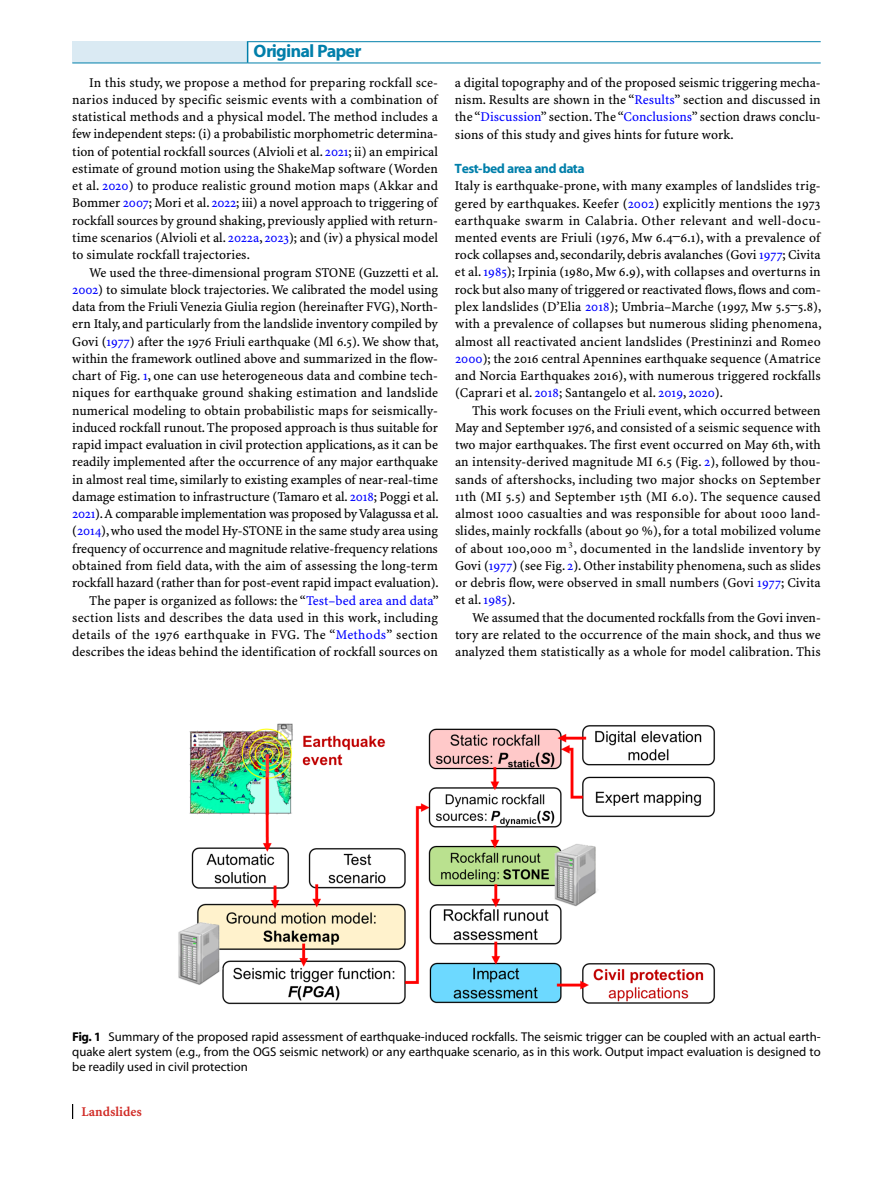
<style>
.page{position:relative;width:893px;height:1187px;background:#fff}
.page>*{position:absolute;margin:0;border:0;box-sizing:border-box;transform-origin:0 0}
.t1{font:700 18px "S Myriad";color:#007faa}
.t2{font:13.5px/17.2px "S Minion Plus";letter-spacing:-.005em;color:#000;text-align:justify}
.t3{font:700 13.5px "S Myriad";color:#007faa}
.t4{font:13.5px "S Minion Plus Bold 3";color:#d12d28}
.t5{font:12.75px/15px "S Myriad";color:#000;text-align:justify}
.s1{color:#00f}
.s2{font-family:"STIX Math Regular 2"}
.s3{font-weight:700}
</style>
<div class="page">
<div style="left:72px;top:42px;width:176px;height:21px;background:#daeaf3"></div>
<svg style="left:247px;top:42px;width:1px;height:21px"></svg>
<hr style="left:72px;top:63px;width:176px;height:1px;background:#007faa">
<hr style="left:247px;top:41px;width:574px;height:1px;background:#007faa">
<hr style="left:248px;top:63px;width:573px;height:1px;background:#007faa">
<svg style="left:72px;top:1104px;width:1px;height:14px"></svg>
<img style="left:178px;top:723px;width:537px;height:282px">
<h1 class="t1" style="left:254px;top:42px;width:108px">Original Paper</h1>
<p class="t2" style="left:72px;top:74px;width:367px;text-indent:17px">In this study, we propose a method for preparing rockfall sce&shy;narios induced by specific seismic events with a combination of statistical methods and a physical model. The method includes a few independent steps: (i) a probabilistic morphometric determina&shy;tion of potential rockfall sources (Alvioli et al. <span class="s1">2021</span>; ii) an empirical estimate of ground motion using the ShakeMap software (Worden et al. <span class="s1">2020</span>) to produce realistic ground motion maps (Akkar and Bommer <span class="s1">2007</span>; Mori et al. <span class="s1">2022</span>; iii) a novel approach to triggering of rockfall sources by ground shaking, previously applied with return&shy;time scenarios (Alvioli et al. <span class="s1">2022a</span>, <span class="s1">2023</span>); and (iv) a physical model to simulate rockfall trajectories.</p>
<p class="t2" style="left:72px;top:264px;width:368px;text-align:right">We used the three-dimensional program STONE (Guzzetti et al.<br><span class="s1">2002</span>) to simulate block trajectories. We calibrated the model using data from the Friuli Venezia Giulia region (hereinafter FVG), North&shy;ern Italy, and particularly from the landslide inventory compiled by Govi (<span class="s1">1977</span>) after the 1976 Friuli earthquake (Ml 6.5). We show that, within the framework outlined above and summarized in the flow&shy;chart of Fig. <span class="s1">1</span>, one can use heterogeneous data and combine tech&shy;niques for earthquake ground shaking estimation and landslide numerical modeling to obtain probabilistic maps for seismically&shy;induced rockfall runout. The proposed approach is thus suitable for rapid impact evaluation in civil protection applications, as it can be readily implemented after the occurrence of any major earthquake in almost real time, similarly to existing examples of near-real-time damage estimation to infrastructure (Tamaro et al. <span class="s1">2018</span>; Poggi et al.<br><span class="s1">2021</span>). A comparable implementation was proposed by Valagussa et al. (<span class="s1">2014</span>), who used the model Hy-STONE in the same study area using frequency of occurrence and magnitude relative-frequency relations obtained from field data, with the aim of assessing the long-term rockfall hazard (rather than for post-event rapid impact evaluation).<br>The paper is organized as follows: the “<span class="s1">Test–bed area and data</span>” section lists and describes the data used in this work, including details of the 1976 earthquake in FVG. The “<span class="s1">Methods</span>” section describes the ideas behind the identification of rockfall sources on</p>
<p class="t2" style="left:455px;top:74px;width:367px">a digital topography and of the proposed seismic triggering mecha&shy;nism. Results are shown in the “<span class="s1">Results</span>” section and discussed in the “<span class="s1">Discussion</span>” section. The “<span class="s1">Conclusions</span>” section draws conclu&shy;sions of this study and gives hints for future work.</p>
<p class="t3" style="left:455px;top:161px;width:130px">Test‑bed area and data</p>
<p class="t2" style="left:455px;top:177px;width:368px">Italy is earthquake-prone, with many examples of landslides trig&shy;gered by earthquakes. Keefer (<span class="s1">2002</span>) explicitly mentions the 1973 earthquake swarm in Calabria. Other relevant and well-docu&shy;mented events are Friuli (1976, Mw 6.4<sup>−</sup>6.1), with a prevalence of rock collapses and, secondarily, debris avalanches (Govi <span class="s1">1977</span>; Civita et al. <span class="s1">1985</span>); Irpinia (1980, Mw 6.9), with collapses and overturns in rock but also many of triggered or reactivated flows, flows and com&shy;plex landslides (D’Elia <span class="s1">2018</span>); Umbria–Marche (1997, Mw 5.5<span class="s2">−</span>5.8), with a prevalence of collapses but numerous sliding phenomena, almost all reactivated ancient landslides (Prestininzi and Romeo <span class="s1">2000</span>); the 2016 central Apennines earthquake sequence (Amatrice and Norcia Earthquakes 2016), with numerous triggered rockfalls (Caprari et al. <span class="s1">2018</span>; Santangelo et al. <span class="s1">2019</span>, <span class="s1">2020</span>).</p>
<p class="t2" style="left:455px;top:402px;width:367px;text-indent:17px">This work focuses on the Friuli event, which occurred between May and September 1976, and consisted of a seismic sequence with two major earthquakes. The first event occurred on May 6th, with an intensity-derived magnitude MI 6.5 (Fig. <span class="s1">2</span>), followed by thou&shy;sands of aftershocks, including two major shocks on September 11th (MI 5.5) and September 15th (MI 6.0). The sequence caused almost 1000 casualties and was responsible for about 1000 land&shy;slides, mainly rockfalls (about 90 %), for a total mobilized volume of about 100,000 m<sup>3</sup> , documented in the landslide inventory by Govi (<span class="s1">1977</span>) (see Fig. <span class="s1">2</span>). Other instability phenomena, such as slides or debris flow, were observed in small numbers (Govi <span class="s1">1977</span>; Civita et al. <span class="s1">1985</span>).</p>
<p class="t2" style="left:455px;top:609px;width:367px;text-indent:17px">We assumed that the documented rockfalls from the Govi inven&shy;tory are related to the occurrence of the main shock, and thus we analyzed them statistically as a whole for model calibration. This</p>
<p class="t5" style="left:72px;top:1029px;width:750px"><span class="s3">Fig. 1</span> Summary of the proposed rapid assessment of earthquake-induced rockfalls. The seismic trigger can be coupled with an actual earth&shy;quake alert system (e.g., from the OGS seismic network) or any earthquake scenario, as in this work. Output impact evaluation is designed to be readily used in civil protection</p>
<p class="t4" style="left:81px;top:1103px;width:62px">Landslides</p>
</div>
